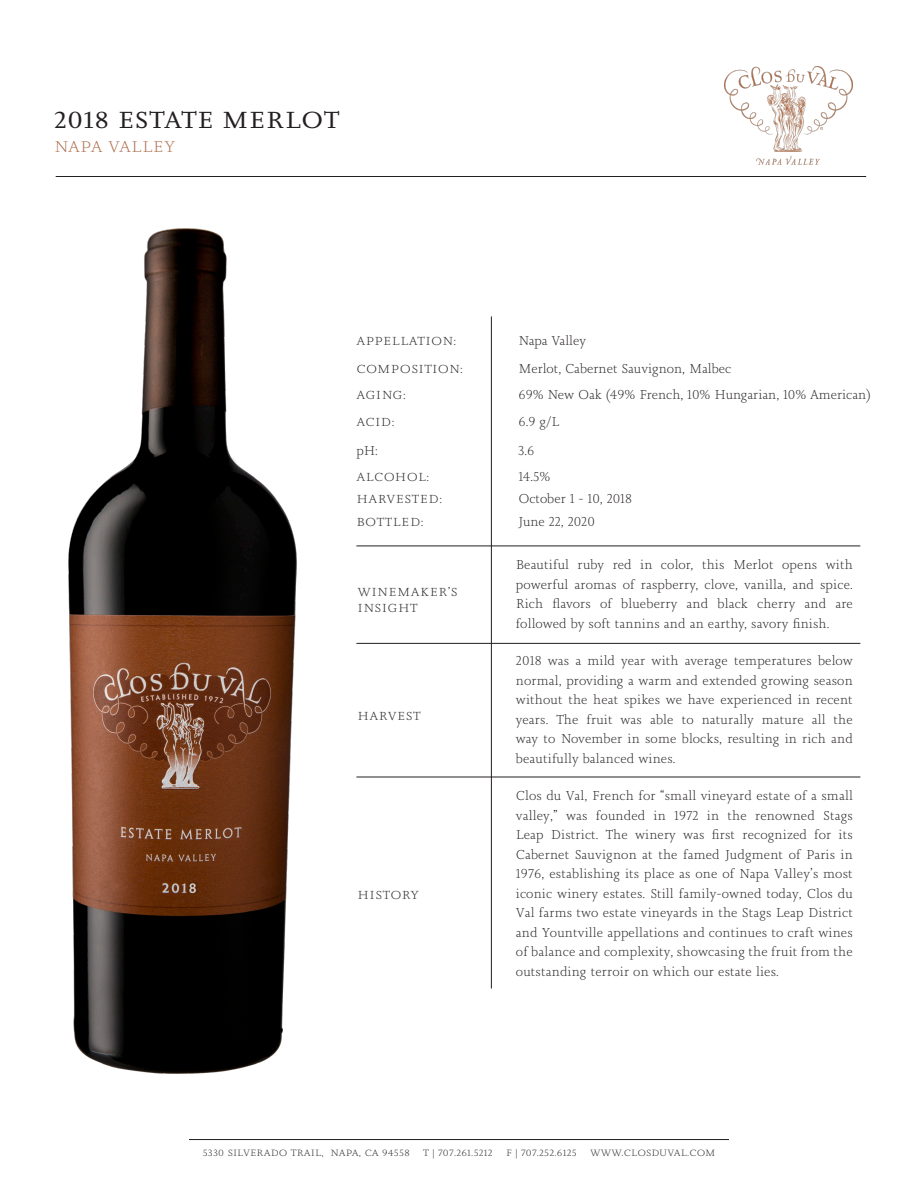
<style>
.page{position:relative;width:918px;height:1188px;background:#fff}
.page>*{position:absolute;margin:0;border:0;box-sizing:border-box;transform-origin:0 0}
.t1{font:24.3px "Joanna Nova";letter-spacing:.025em;color:#231f20;scale:1.11 1}
.t2{font:300 16.2px "Joanna Nova";letter-spacing:.025em;color:#ae6c4c;scale:1.11 1}
.Body_text{font:300 13.5px/19.5px "Joanna Nova";letter-spacing:.01em;color:#231f20;text-align:justify}
.Body_text-2{font:300 12.15px "Joanna Nova";letter-spacing:.05em;color:#231f20;scale:1.11 1}
.t3{font:300 9.45px "Joanna Nova";letter-spacing:.025em;color:#231f20;scale:1.11 1}
</style>
<div class="page">
<hr style="left:56px;top:176px;width:810px;height:1px;background:#231f20">
<hr style="left:491px;top:316px;width:1px;height:673px;background:#231f20">
<hr style="left:356px;top:546px;width:504px;height:1px;background:#231f20">
<hr style="left:356px;top:777px;width:504px;height:1px;background:#231f20">
<hr style="left:356px;top:643px;width:504px;height:1px;background:#231f20">
<hr style="left:189px;top:1139px;width:540px;height:1px;background:#231f20">
<img style="left:68px;top:229px;width:229px;height:844px">
<img style="left:724px;top:67px;width:129px;height:98px">
<p class="t1" style="left:54px;top:104px;width:259px">2018 ESTATE MERLOT</p>
<p class="t2" style="left:54px;top:136px;width:110px">NAPA VALLEY</p>
<p class="Body_text-2" style="left:356px;top:333px;width:91px">APPELLATION:</p>
<p class="Body_text" style="left:518px;top:331px;width:69px">Napa Valley</p>
<p class="Body_text-2" style="left:356px;top:361px;width:97px">COMPOSITION:</p>
<p class="Body_text" style="left:518px;top:359px;width:215px">Merlot, Cabernet Sauvignon, Malbec</p>
<p class="Body_text-2" style="left:356px;top:387px;width:46px">AGING:</p>
<p class="Body_text" style="left:518px;top:385px;width:354px">69% New Oak (49% French, 10% Hungarian, 10% American)</p>
<p class="Body_text-2" style="left:356px;top:414px;width:36px">ACID:</p>
<p class="Body_text" style="left:518px;top:412px;width:42px">6.9 g/L</p>
<p class="Body_text" style="left:356px;top:441px;width:23px">pH:</p>
<p class="Body_text" style="left:518px;top:441px;width:18px">3.6</p>
<p class="Body_text-2" style="left:356px;top:469px;width:67px">ALCOHOL:</p>
<p class="Body_text" style="left:518px;top:466px;width:34px">14.5%</p>
<p class="Body_text-2" style="left:356px;top:491px;width:79px">HARVESTED:</p>
<p class="Body_text" style="left:518px;top:489px;width:115px">October 1 - 10, 2018</p>
<p class="Body_text-2" style="left:356px;top:514px;width:62px">BOTTLED:</p>
<p class="Body_text" style="left:518px;top:511px;width:78px">June 22, 2020</p>
<p class="Body_text-2" style="left:358px;top:584px;width:91px">WINEMAKER’S</p>
<p class="Body_text-2" style="left:358px;top:600px;width:55px">INSIGHT</p>
<p class="Body_text-2" style="left:358px;top:708px;width:58px">HARVEST</p>
<p class="Body_text-2" style="left:358px;top:887px;width:57px">HISTORY</p>
<p class="Body_text" style="left:516px;top:555px;width:338px">Beautiful ruby red in color, this Merlot opens with powerful aromas of raspberry, clove, vanilla, and spice.<br>Rich flavors of blueberry and black cherry and are followed by soft tannins and an earthy, savory finish.</p>
<p class="Body_text" style="left:516px;top:651px;width:338px">2018 was a mild year with average temperatures below normal, providing a warm and extended growing season without the heat spikes we have experienced in recent years. The fruit was able to naturally mature all the way to November in some blocks, resulting in rich and beautifully balanced wines.</p>
<p class="Body_text" style="left:516px;top:786px;width:339px">Clos du Val, French for “small vineyard estate of a small valley,” was founded in 1972 in the renowned Stags Leap District. The winery was first recognized for its Cabernet Sauvignon at the famed Judgment of Paris in 1976, establishing its place as one of Napa Valley’s most iconic winery estates. Still family-owned today, Clos du Val farms two estate vineyards in the Stags Leap District and Yountville appellations and continues to craft wines of balance and complexity, showcasing the fruit from the outstanding terroir on which our estate lies.</p>
<p class="t3" style="left:203px;top:1147px;width:188px">5330 SILVERADO TRAIL, NAPA, CA 94558</p>
<p class="t3" style="left:423px;top:1147px;width:64px">T | 707.261.5212</p>
<p class="t3" style="left:506px;top:1147px;width:65px">F | 707.252.6125</p>
<p class="t3" style="left:590px;top:1147px;width:114px">WWW.CLOSDUVAL.COM</p>
</div>
